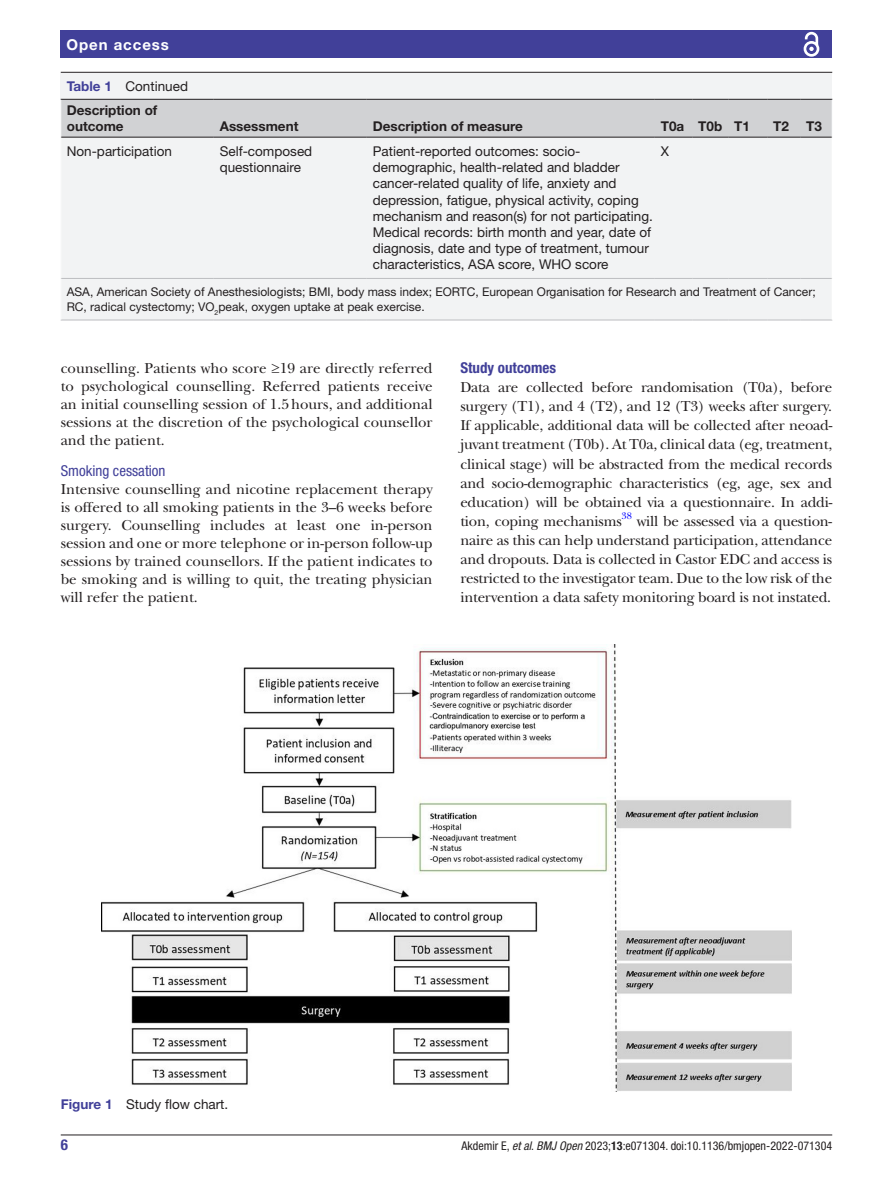
<style>
.page{position:relative;width:893px;height:1191px;background:#fff}
.page>*{position:absolute;margin:0;border:0;box-sizing:border-box;transform-origin:0 0}
.t1{font:15px/19px "New Baskerville";color:#231f20;text-align:justify}
.t2{font:condensed 15px "Helvetica Neue LT Std";color:#414099}
.t3{font:700 condensed 15px "Helvetica Neue LT Std";color:#414099}
.t4{font:700 15px "Helvetica Neue LT Std";letter-spacing:.065em;color:#fff}
.t5{font:13.5px/16.2px "Helvetica Neue LT Std";color:#231f20}
.t6{font:700 13.5px/16.2px "Helvetica Neue LT Std";color:#231f20}
.t7{font:12px/15px "Helvetica Neue LT Std";color:#231f20}
.t8{font:condensed 12px "Helvetica Neue LT Std";color:#231f20}
.t9{font:9.9px "New Baskerville";color:#00f}
.s1{font-weight:700;color:#414099}
.s2{font-style:italic}
.s3{font-weight:700}
</style>
<div class="page">
<hr style="left:61px;top:1134px;width:771px;height:1px;background:#231f20">
<div style="left:61px;top:31px;width:771px;height:27px;background:#414099"></div>
<svg style="left:803px;top:31px;width:17px;height:26px"></svg>
<div style="left:61px;top:91px;width:771px;height:229px;background:#f2f3f4"></div>
<div style="left:61px;top:100px;width:771px;height:37px;background:#d1d2d4"></div>
<hr style="left:61px;top:99px;width:153px;height:1px;background:#231f20">
<hr style="left:61px;top:137px;width:153px;height:1px;background:#231f20">
<hr style="left:214px;top:99px;width:153px;height:1px;background:#231f20">
<hr style="left:214px;top:137px;width:153px;height:1px;background:#231f20">
<hr style="left:367px;top:99px;width:288px;height:1px;background:#231f20">
<hr style="left:367px;top:137px;width:288px;height:1px;background:#231f20">
<hr style="left:655px;top:99px;width:37px;height:1px;background:#231f20">
<hr style="left:655px;top:137px;width:37px;height:1px;background:#231f20">
<hr style="left:692px;top:99px;width:36px;height:1px;background:#231f20">
<hr style="left:692px;top:137px;width:36px;height:1px;background:#231f20">
<hr style="left:728px;top:99px;width:39px;height:1px;background:#231f20">
<hr style="left:728px;top:137px;width:39px;height:1px;background:#231f20">
<hr style="left:767px;top:99px;width:33px;height:1px;background:#231f20">
<hr style="left:767px;top:137px;width:33px;height:1px;background:#231f20">
<hr style="left:800px;top:99px;width:32px;height:1px;background:#231f20">
<hr style="left:800px;top:137px;width:32px;height:1px;background:#231f20">
<hr style="left:214px;top:278px;width:153px;height:1px;background:#bcbdc0">
<hr style="left:367px;top:278px;width:288px;height:1px;background:#bcbdc0">
<hr style="left:655px;top:278px;width:37px;height:1px;background:#bcbdc0">
<hr style="left:692px;top:278px;width:36px;height:1px;background:#bcbdc0">
<hr style="left:728px;top:278px;width:39px;height:1px;background:#bcbdc0">
<hr style="left:767px;top:278px;width:33px;height:1px;background:#bcbdc0">
<hr style="left:800px;top:278px;width:32px;height:1px;background:#bcbdc0">
<hr style="left:61px;top:278px;width:153px;height:1px;background:#bcbdc0">
<hr style="left:61px;top:320px;width:153px;height:1px;background:#bcbdc0">
<hr style="left:214px;top:320px;width:153px;height:1px;background:#bcbdc0">
<hr style="left:367px;top:320px;width:288px;height:1px;background:#bcbdc0">
<hr style="left:655px;top:320px;width:37px;height:1px;background:#bcbdc0">
<hr style="left:692px;top:320px;width:36px;height:1px;background:#bcbdc0">
<hr style="left:728px;top:320px;width:39px;height:1px;background:#bcbdc0">
<hr style="left:767px;top:320px;width:33px;height:1px;background:#bcbdc0">
<hr style="left:800px;top:320px;width:32px;height:1px;background:#bcbdc0">
<div style="left:61px;top:73px;width:771px;height:18px;background:#f2f3f4"></div>
<hr style="left:61px;top:72px;width:771px;height:1px;background:#231f20">
<img style="left:102px;top:644px;width:689px;height:447px">
<p class="t4" style="left:66px;top:35px;width:104px">Open access</p>
<p class="t5" style="left:67px;top:78px;width:123px"><span class="s1">Table 1</span> Continued</p>
<p class="t6" style="left:67px;top:102px;width:92px">Description of outcome</p>
<p class="t6" style="left:220px;top:118px;width:80px">Assessment</p>
<p class="t6" style="left:373px;top:118px;width:152px">Description of measure</p>
<p class="t6" style="left:661px;top:118px;width:91px">T0a T0b T1</p>
<p class="t6" style="left:773px;top:118px;width:17px">T2</p>
<p class="t6" style="left:806px;top:118px;width:17px">T3</p>
<p class="t5" style="left:67px;top:143px;width:107px">Non-participation</p>
<p class="t5" style="left:220px;top:143px;width:94px">Self-composed questionnaire</p>
<p class="t5" style="left:373px;top:143px;width:282px">Patient-reported outcomes: socio&shy;demographic, health-related and bladder cancer-related quality of life, anxiety and depression, fatigue, physical activity, coping mechanism and reason(s) for not participating.<br>Medical records: birth month and year, date of diagnosis, date and type of treatment, tumour characteristics, ASA score, WHO score</p>
<p class="t5" style="left:661px;top:143px;width:10px">X</p>
<p class="t7" style="left:67px;top:284px;width:750px">ASA, American Society of Anesthesiologists; BMI, body mass index; EORTC, European Organisation for Research and Treatment of Cancer;<br>RC, radical cystectomy; VO<sub>2</sub>peak, oxygen uptake at peak exercise.</p>
<p class="t1" style="left:61px;top:359px;width:373px;line-height:18px">counselling. Patients who score ≥19 are directly referred to psychological counselling. Referred patients receive an initial counselling session of 1.5hours, and additional sessions at the discretion of the psychological counsellor and the patient.</p>
<p class="t2" style="left:61px;top:462px;width:106px">Smoking cessation</p>
<p class="t1" style="left:61px;top:480px;width:373px;line-height:18px">Intensive counselling and nicotine replacement therapy is offered to all smoking patients in the 3–6 weeks before surgery. Counselling includes at least one in-person session and one or more telephone or in-person follow-up sessions by trained counsellors. If the patient indicates to be smoking and is willing to quit, the treating physician will refer the patient.</p>
<p class="t3" style="left:460px;top:359px;width:97px">Study outcomes</p>
<p class="t1" style="left:460px;top:378px;width:373px">Data are collected before randomisation (T0a), before surgery (T1), and 4 (T2), and 12 (T3) weeks after surgery.<br>If applicable, additional data will be collected after neoad&shy;juvant treatment (T0b). At T0a, clinical data (eg, treatment, clinical stage) will be abstracted from the medical records and socio-demographic characteristics (eg, age, sex and education) will be obtained via a questionnaire. In addi&shy;tion, coping mechanisms</p>
<p class="t9" style="left:622px;top:510px;width:12px">38</p>
<p class="t1" style="left:460px;top:511px;width:373px;text-indent:176px">will be assessed via a question&shy;naire as this can help understand participation, attendance and dropouts. Data is collected in Castor EDC and access is restricted to the investigator team. Due to the low risk of the intervention a data safety monitoring board is not instated.</p>
<p class="t5" style="left:61px;top:1096px;width:169px"><span class="s1">Figure 1</span> Study flow chart.</p>
<p class="t3" style="left:61px;top:1135px;width:9px">6</p>
<p class="t8" style="left:461px;top:1138px;width:372px">Akdemir E, <span class="s2">et al</span>. <span class="s2">BMJ Open</span> 2023;<span class="s3">13</span>:e071304. doi:10.1136/bmjopen-2022-071304</p>
</div>
